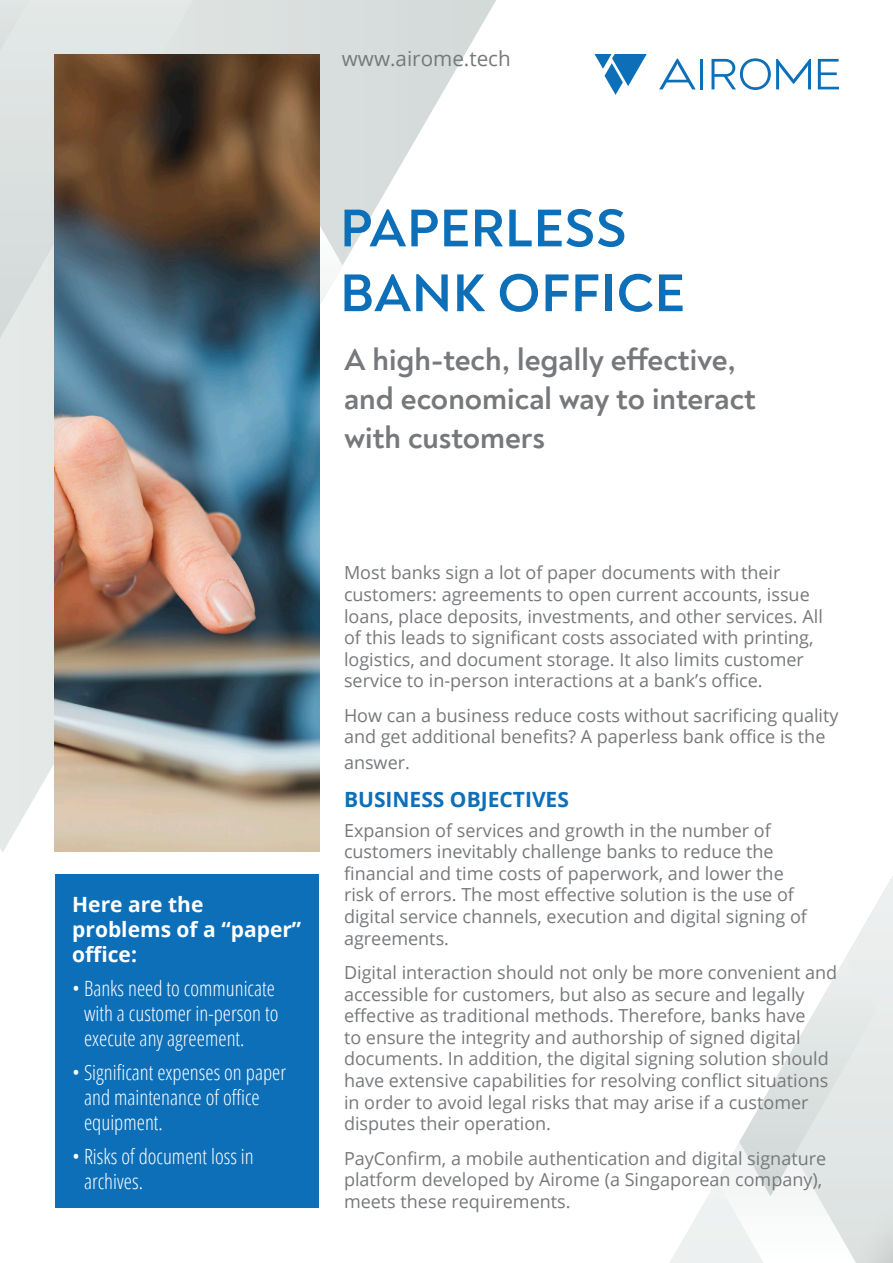
<style>
.page{position:relative;width:893px;height:1263px;background:#fff}
.page>*{position:absolute;margin:0;border:0;box-sizing:border-box;transform-origin:0 0}
.t1{font:700 54px/64.8px "Noah";letter-spacing:.01em;color:#0c6fb8}
.t2{font:700 31.5px/39px "Noah";color:#76787b}
.t3{font:300 condensed 21px/25.2px "Open Sans";color:#fff}
.t4{font:700 21px/25.2px "Open Sans";color:#fff}
.t5{font:700 21px "Open Sans";color:#0c6fb8}
.Текст{font:20.7px "Open Sans";color:#76787b}
.t6{font:18px/21.6px "Open Sans";color:#76787b}
</style>
<div class="page">
<svg style="left:846px;top:876px;width:47px;height:81px"></svg>
<svg style="left:670px;top:957px;width:223px;height:306px"></svg>
<svg style="left:0;top:0;width:496px;height:852px"></svg>
<svg style="left:319px;top:316px;width:177px;height:488px"></svg>
<svg style="left:0;top:0;width:193px;height:338px;background:#dee3e2"></svg>
<svg style="left:0;top:0;width:29px;height:51px"></svg>
<svg style="left:319px;top:222px;width:24px;height:199px"></svg>
<div style="left:56px;top:875px;width:263px;height:333px;background:#0c6fb8"></div>
<img style="left:54px;top:54px;width:265px;height:798px">
<svg style="left:594px;top:54px;width:53px;height:41px"></svg>
<hr style="left:700px;top:59px;width:3px;height:30px;background:#0c6fb8">
<svg style="left:818px;top:59px;width:21px;height:30px"></svg>
<svg style="left:659px;top:59px;width:37px;height:30px"></svg>
<svg style="left:711px;top:58px;width:100px;height:32px"></svg>
<p class="Текст" style="left:342px;top:44px;width:170px">www.airome.tech</p>
<p class="t1" style="left:340px;top:196px;width:346px">PAPERLESS<br>BANK OFFICE</p>
<p class="t2" style="left:344px;top:340px;width:413px">A high-tech, legally effective, and economical way to interact with customers</p>
<p class="t4" style="left:72px;top:891px;width:231px">Here are the problems of a “paper” office:</p>
<p class="t3" style="left:84px;top:975px;width:196px;text-indent:-12px">• Banks need to communicate with a customer in-person to execute any agreement.</p>
<p class="t3" style="left:84px;top:1059px;width:204px;text-indent:-12px">• Significant expenses on paper and maintenance of office equipment.</p>
<p class="t3" style="left:84px;top:1143px;width:171px;text-indent:-12px">• Risks of document loss in archives.</p>
<p class="t6" style="left:344px;top:561px;width:480px">Most banks sign a lot of paper documents with their customers: agreements to open current accounts, issue loans, place deposits, investments, and other services. All of this leads to significant costs associated with printing, logistics, and document storage. It also limits customer service to in-person interactions at a bank’s office.</p>
<p class="t6" style="left:344px;top:704px;width:496px">How can a business reduce costs without sacrificing quality and get additional benefits? A paperless bank office is the</p>
<p class="t6" style="left:344px;top:751px;width:67px">answer.</p>
<p class="t5" style="left:344px;top:784px;width:226px">BUSINESS OBJECTIVES</p>
<p class="t6" style="left:344px;top:819px;width:464px">Expansion of services and growth in the number of customers inevitably challenge banks to reduce the financial and time costs of paperwork, and lower the risk of errors. The most effective solution is the use of digital service channels, execution and digital signing of agreements.</p>
<p class="t6" style="left:344px;top:961px;width:495px">Digital interaction should not only be more convenient and accessible for customers, but also as secure and legally effective as traditional methods. Therefore, banks have<br>to ensure the integrity and authorship of signed digital documents. In addition, the digital signing solution should have extensive capabilities for resolving conflict situations in order to avoid legal risks that may arise if a customer disputes their operation.</p>
<p class="t6" style="left:344px;top:1147px;width:484px">PayConfirm, a mobile authentication and digital signature platform developed by Airome (a Singaporean company), meets these requirements.</p>
</div>
